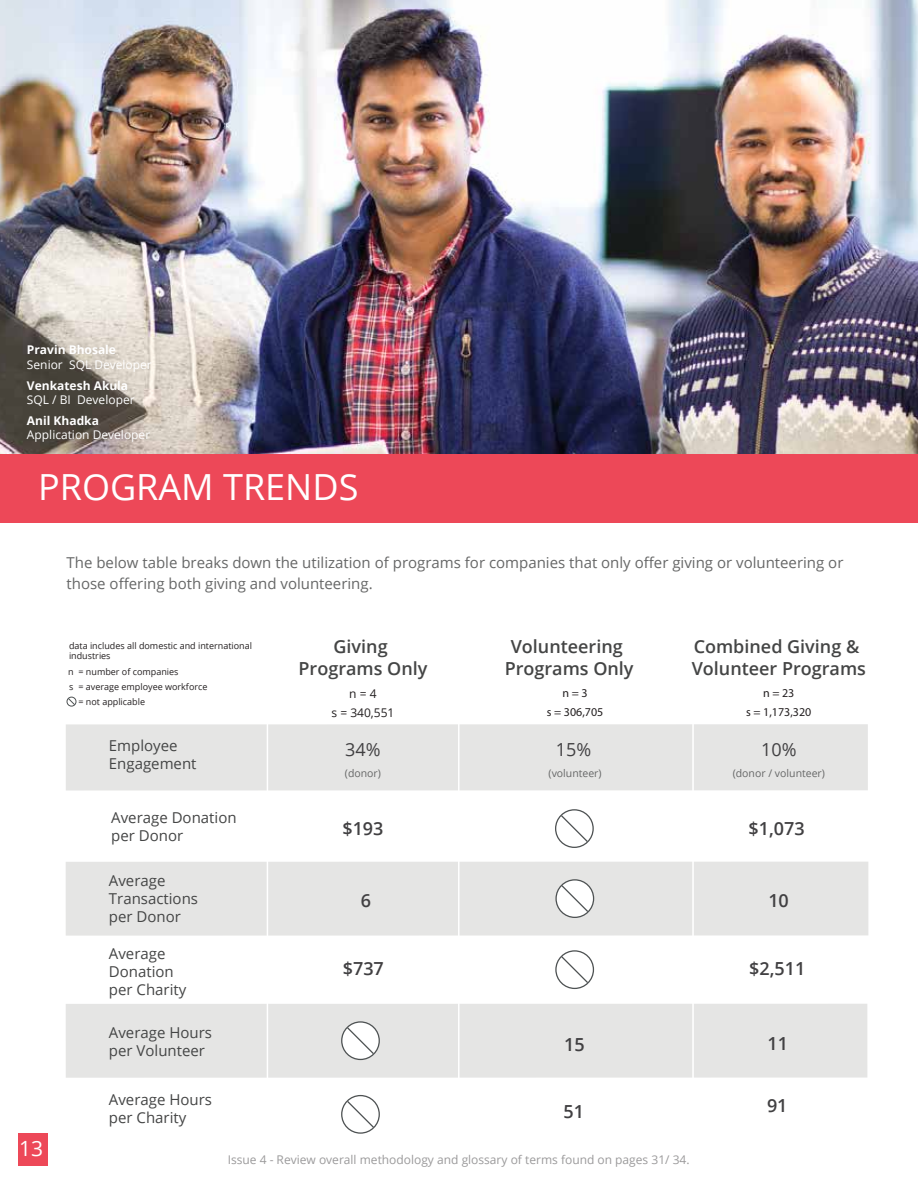
<style>
.page{position:relative;width:918px;height:1188px;background:#fff}
.page>*{position:absolute;margin:0;border:0;box-sizing:border-box;transform-origin:0 0}
.t1{font:36px "Open Sans";color:#fff}
.t2{font:21px "Open Sans";color:#fff}
.t3{font:600 18px/21.6px "Open Sans";color:#444545;text-align:center}
.t4{font:600 18px "Open Sans";color:#414042}
.t5{font:18px "Open Sans";color:#414042}
.t6{font:15px/18px "Open Sans";color:#444545}
.t7{font:15px/21px "Open Sans";color:#666767}
.t8{font:12px "Open Sans";color:#9b9a9b}
.t9{font:12px "Open Sans";color:#fff}
.t10{font:700 12px "Open Sans";color:#fff}
.t11{font:12px/18.9px "Myriad Pro";color:#231f20;text-align:center}
.t12{font:12px/18.9px "Open Sans";color:#231f20;text-align:center}
.t13{font:10.5px "Open Sans";color:#666767}
.t14{font:9px/10.8px "Open Sans";color:#231f20}
</style>
<div class="page">
<img style="left:0;top:0;width:918px;height:454px">
<div style="left:66px;top:724px;width:802px;height:67px;background:#e5e5e4"></div>
<div style="left:66px;top:862px;width:802px;height:74px;background:#e5e5e4"></div>
<div style="left:66px;top:1004px;width:801px;height:74px;background:#e5e5e4"></div>
<hr style="left:692px;top:631px;width:2px;height:518px;background:#fff">
<hr style="left:458px;top:631px;width:2px;height:518px;background:#fff">
<hr style="left:267px;top:631px;width:1px;height:518px;background:#fff">
<div style="left:0;top:454px;width:918px;height:69px;background:#ed4858"></div>
<svg style="left:556px;top:810px;width:37px;height:37px"></svg>
<div style="left:555px;top:809px;width:39px;height:39px;border:1px solid #4e5253;border-radius:50%"></div>
<svg style="left:560px;top:814px;width:29px;height:29px"></svg>
<div style="left:18px;top:1133px;width:30px;height:33px;background:#ed4858"></div>
<svg style="left:556px;top:880px;width:38px;height:37px"></svg>
<div style="left:555px;top:879px;width:39px;height:39px;border:1px solid #4e5253;border-radius:50%"></div>
<svg style="left:560px;top:884px;width:30px;height:29px"></svg>
<svg style="left:556px;top:951px;width:37px;height:37px"></svg>
<div style="left:555px;top:950px;width:39px;height:39px;border:1px solid #4e5253;border-radius:50%"></div>
<svg style="left:560px;top:955px;width:29px;height:29px"></svg>
<svg style="left:342px;top:1022px;width:37px;height:37px"></svg>
<div style="left:341px;top:1021px;width:39px;height:39px;border:1px solid #4e5253;border-radius:50%"></div>
<svg style="left:346px;top:1026px;width:29px;height:29px"></svg>
<svg style="left:342px;top:1096px;width:37px;height:37px"></svg>
<div style="left:341px;top:1095px;width:39px;height:39px;border:1px solid #4e5253;border-radius:50%"></div>
<svg style="left:346px;top:1100px;width:29px;height:29px"></svg>
<div style="left:67px;top:697px;width:9px;height:9px;border:1px solid #4e5253;border-radius:50%"></div>
<svg style="left:68px;top:698px;width:7px;height:7px"></svg>
<p class="t10" style="left:27px;top:341px;width:91px">Pravin Bhosale</p>
<p class="t9" style="left:27px;top:356px;width:126px">Senior SQL Developer</p>
<p class="t10" style="left:27px;top:377px;width:103px">Venkatesh Akula</p>
<p class="t9" style="left:27px;top:392px;width:109px">SQL / BI Developer</p>
<p class="t10" style="left:27px;top:412px;width:73px">Anil Khadka</p>
<p class="t9" style="left:27px;top:427px;width:125px">Application Developer</p>
<h1 class="t1" style="left:38px;top:462px;width:322px">PROGRAM TRENDS</h1>
<p class="t7" style="left:67px;top:552px;width:778px">The below table breaks down the utilization of programs for companies that only offer giving or volunteering or those offering both giving and volunteering.</p>
<h2 class="t2" style="left:19px;top:1134px;width:26px">13</h2>
<p class="t14" style="left:69px;top:640px;width:185px">data includes all domestic and international industries</p>
<p class="t14" style="left:68px;top:666px;width:112px">n = number of companies</p>
<p class="t14" style="left:69px;top:681px;width:140px">s = average employee workforce</p>
<p class="t14" style="left:78px;top:696px;width:68px">= not applicable</p>
<p class="t6" style="left:109px;top:736px;width:89px">Employee<br>Engagement</p>
<p class="t6" style="left:111px;top:809px;width:127px">Average Donation per Donor</p>
<p class="t6" style="left:109px;top:871px;width:91px">Average<br>Transactions per Donor</p>
<p class="t6" style="left:109px;top:944px;width:79px">Average<br>Donation per Charity</p>
<p class="t6" style="left:109px;top:1023px;width:105px">Average Hours per Volunteer</p>
<p class="t6" style="left:109px;top:1090px;width:105px">Average Hours per Charity</p>
<p class="t3" style="left:299px;top:636px;width:130px">Giving<br>Programs Only</p>
<p class="t3" style="left:505px;top:636px;width:130px">Volunteering<br>Programs Only</p>
<p class="t3" style="left:692px;top:636px;width:176px;text-align:left">Combined Giving &amp;<br>Volunteer Programs</p>
<p class="t12" style="left:332px;top:684px;width:64px">n = 4<br>s = 340,551</p>
<p class="t11" style="left:547px;top:683px;width:58px">n = 3<br>s = 306,705</p>
<p class="t11" style="left:746px;top:683px;width:67px">n = 23<br>s = 1,173,320</p>
<p class="t5" style="left:345px;top:737px;width:37px">34%</p>
<p class="t5" style="left:556px;top:737px;width:37px">15%</p>
<p class="t5" style="left:761px;top:737px;width:37px">10%</p>
<p class="t13" style="left:345px;top:766px;width:38px">(donor)</p>
<p class="t13" style="left:549px;top:766px;width:55px">(volunteer)</p>
<p class="t13" style="left:733px;top:766px;width:94px">(donor / volunteer)</p>
<p class="t4" style="left:342px;top:816px;width:43px">$193</p>
<p class="t4" style="left:748px;top:816px;width:58px">$1,073</p>
<p class="t4" style="left:361px;top:888px;width:12px">6</p>
<p class="t4" style="left:768px;top:888px;width:22px">10</p>
<p class="t4" style="left:343px;top:956px;width:43px">$737</p>
<p class="t4" style="left:749px;top:956px;width:58px">$2,511</p>
<p class="t4" style="left:564px;top:1032px;width:22px">15</p>
<p class="t4" style="left:768px;top:1032px;width:22px">11</p>
<p class="t4" style="left:563px;top:1099px;width:22px">51</p>
<p class="t4" style="left:767px;top:1093px;width:22px">91</p>
<p class="t8" style="left:228px;top:1151px;width:463px">Issue 4 - Review overall methodology and glossary of terms found on pages 31/ 34.</p>
</div>
